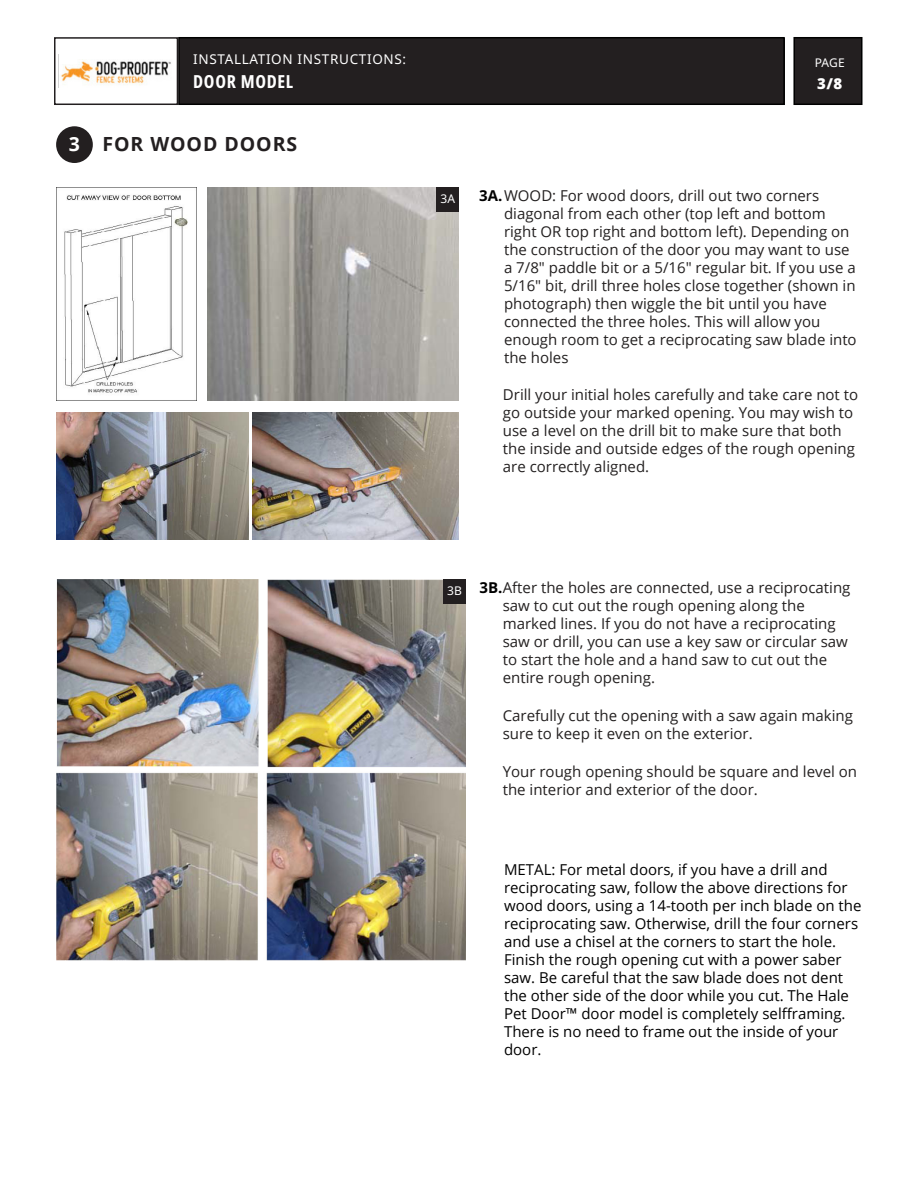
<style>
.page{position:relative;width:918px;height:1188px;background:#fff}
.page>*{position:absolute;margin:0;border:0;box-sizing:border-box;transform-origin:0 0}
.t1{font:700 19.5px "Open Sans";letter-spacing:.05em;color:#231f20}
.t2{font:700 extra-condensed 18px "Noto Sans Georgian";letter-spacing:.04em;color:#fff}
.t3{font:15px/18px "Open Sans";color:#232020}
.t4{font:15px/18px "Open Sans";color:#000}
.t5{font:800 15px "Open Sans";color:#fff}
.t6{font:13.5px "Noto Sans";letter-spacing:.05em;color:#fff}
.t7{font:12px "Noto Sans";letter-spacing:.015em;color:#fff}
.s1{color:#fff}
.s2{font-family:"Noto Sans Georgian";font-weight:900}
.s3{font-family:"Noto Sans";font-weight:700;color:#000}
</style>
<div class="page">
<img style="left:56px;top:412px;width:192px;height:127px">
<img style="left:252px;top:412px;width:207px;height:127px">
<img style="left:208px;top:188px;width:251px;height:212px">
<img style="left:56px;top:580px;width:410px;height:381px">
<img style="left:56px;top:188px;width:141px;height:212px">
<div style="left:437px;top:188px;width:22px;height:24px;background:#231f20"></div>
<div style="left:444px;top:580px;width:22px;height:24px;background:#231f20"></div>
<div style="left:54px;top:37px;width:124px;height:68px;border:2px solid #231f20"></div>
<img style="left:58px;top:55px;width:113px;height:32px">
<div style="left:56px;top:126px;width:37px;height:37px;background:#231f20;border-radius:50%"></div>
<div style="left:179px;top:38px;width:605px;height:66px;background:#231f20"></div>
<div style="left:178px;top:37px;width:607px;height:68px;border:2px solid #000"></div>
<div style="left:794px;top:38px;width:68px;height:66px;background:#231f20"></div>
<div style="left:793px;top:37px;width:69px;height:68px;border:2px solid #000"></div>
<p class="t6" style="left:193px;top:50px;width:215px">INSTALLATION INSTRUCTIONS:</p>
<p class="t2" style="left:193px;top:68px;width:102px">DOOR MODEL</p>
<h1 class="t1" style="left:69px;top:130px;width:230px"><span class="s1">3</span> FOR WOOD DOORS</h1>
<p class="t7" style="left:815px;top:54px;width:31px">PAGE</p>
<p class="t5" style="left:817px;top:72px;width:27px"><span class="s2">3</span>/8</p>
<p class="t7" style="left:441px;top:190px;width:16px">3A</p>
<p class="t3" style="left:504px;top:186px;width:354px;text-indent:-25px"><span class="s3">3A.</span>WOOD: For wood doors, drill out two corners diagonal from each other (top left and bottom right OR top right and bottom left). Depending on the construction of the door you may want to use a 7/8" paddle bit or a 5/16" regular bit. If you use a 5/16" bit, drill three holes close together (shown in photograph) then wiggle the bit until you have connected the three holes. This will allow you enough room to get a reciprocating saw blade into the holes</p>
<p class="t3" style="left:503px;top:385px;width:357px">Drill your initial holes carefully and take care not to go outside your marked opening. You may wish to use a level on the drill bit to make sure that both the inside and outside edges of the rough opening are correctly aligned.</p>
<p class="t7" style="left:447px;top:582px;width:16px">3B</p>
<p class="t3" style="left:503px;top:578px;width:349px;text-indent:-23px"><span class="s3">3B.</span>After the holes are connected, use a reciprocating saw to cut out the rough opening along the marked lines. If you do not have a reciprocating saw or drill, you can use a key saw or circular saw to start the hole and a hand saw to cut out the entire rough opening.</p>
<p class="t3" style="left:503px;top:706px;width:352px">Carefully cut the opening with a saw again making sure to keep it even on the exterior.</p>
<p class="t3" style="left:503px;top:762px;width:356px">Your rough opening should be square and level on the interior and exterior of the door.</p>
<p class="t4" style="left:504px;top:861px;width:359px">METAL: For metal doors, if you have a drill and reciprocating saw, follow the above directions for wood doors, using a 14-tooth per inch blade on the reciprocating saw. Otherwise, drill the four corners and use a chisel at the corners to start the hole.<br>Finish the rough opening cut with a power saber saw. Be careful that the saw blade does not dent the other side of the door while you cut. The Hale Pet Door™ door model is completely selfframing.<br>There is no need to frame out the inside of your door.</p>
</div>
